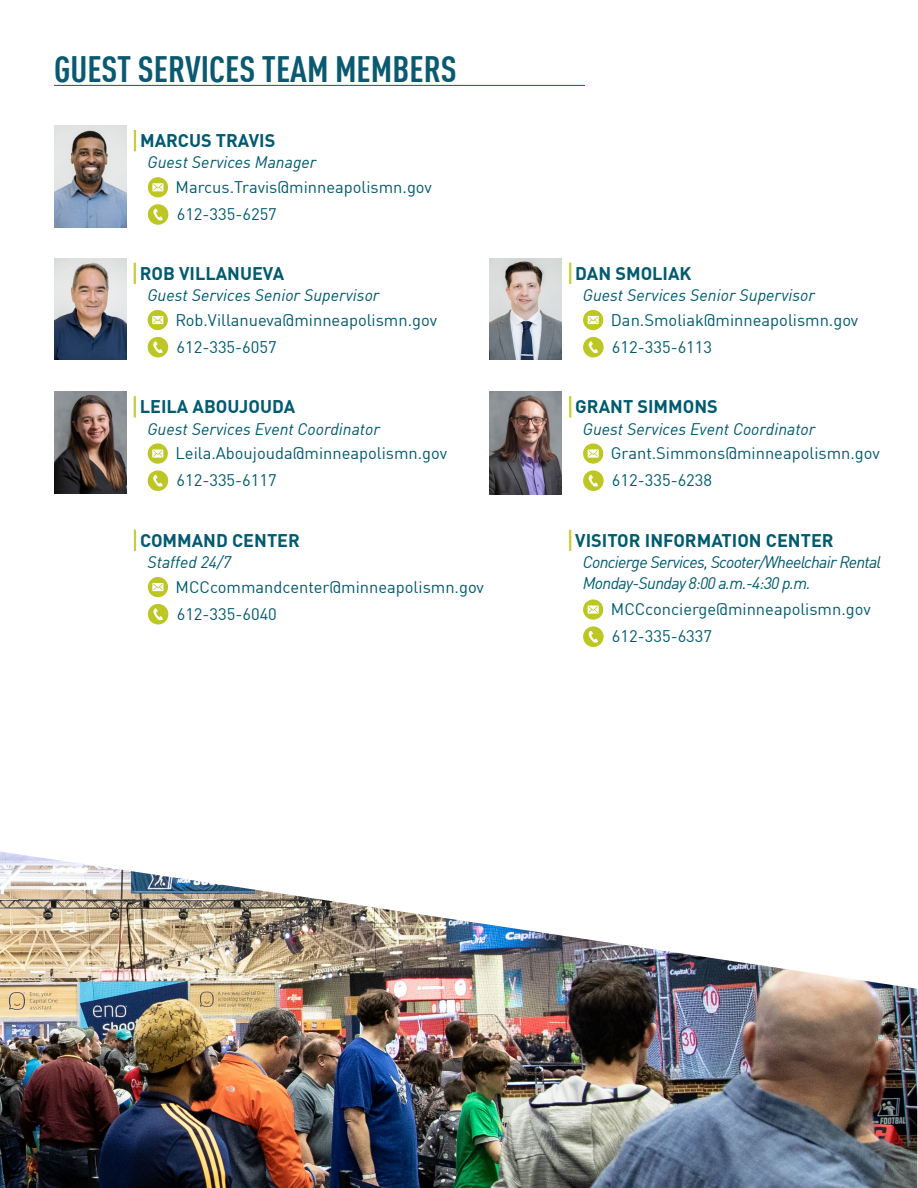
<style>
.page{position:relative;width:918px;height:1188px;background:#fff}
.page>*{position:absolute;margin:0;border:0;box-sizing:border-box;transform-origin:0 0}
.t1{font:700 condensed 36px "DIN Offc";color:#095a70}
.t2{font:700 18px "DIN Offc Pro";color:#005a70}
.t3{font:16.5px/27px "DIN Offc Pro";color:#005a70}
.t4{font:italic 16.5px "DIN Offc Pro";color:#005a70}
.t5{font:italic 16.5px/21px "DIN Offc Pro";letter-spacing:-.04em;color:#005a70}
</style>
<div class="page">
<img style="left:0;top:852px;width:917px;height:336px">
<hr style="left:54px;top:85px;width:531px;height:1px;background:#095a70">
<img style="left:54px;top:126px;width:73px;height:101px">
<svg style="left:148px;top:177px;width:20px;height:20px"></svg>
<svg style="left:148px;top:204px;width:20px;height:21px"></svg>
<hr style="left:134px;top:130px;width:2px;height:21px;background:#bac405">
<img style="left:54px;top:258px;width:72px;height:102px">
<svg style="left:148px;top:310px;width:20px;height:20px"></svg>
<svg style="left:148px;top:337px;width:20px;height:20px"></svg>
<hr style="left:134px;top:263px;width:2px;height:21px;background:#bac405">
<img style="left:54px;top:392px;width:72px;height:101px">
<svg style="left:148px;top:443px;width:20px;height:21px"></svg>
<svg style="left:148px;top:470px;width:20px;height:21px"></svg>
<hr style="left:134px;top:396px;width:2px;height:22px;background:#bac405">
<svg style="left:148px;top:577px;width:20px;height:20px"></svg>
<svg style="left:148px;top:604px;width:20px;height:20px"></svg>
<hr style="left:134px;top:530px;width:2px;height:21px;background:#bac405">
<svg style="left:583px;top:443px;width:20px;height:21px"></svg>
<svg style="left:583px;top:470px;width:21px;height:21px"></svg>
<hr style="left:569px;top:396px;width:2px;height:22px;background:#bac405">
<svg style="left:583px;top:599px;width:20px;height:21px"></svg>
<svg style="left:583px;top:626px;width:21px;height:21px"></svg>
<hr style="left:569px;top:530px;width:2px;height:21px;background:#bac405">
<img style="left:489px;top:258px;width:73px;height:102px">
<svg style="left:583px;top:310px;width:20px;height:20px"></svg>
<svg style="left:583px;top:337px;width:21px;height:20px"></svg>
<hr style="left:569px;top:263px;width:2px;height:21px;background:#bac405">
<img style="left:489px;top:392px;width:73px;height:102px">
<h1 class="t1" style="left:54px;top:47px;width:404px">GUEST SERVICES TEAM MEMBERS</h1>
<p class="t2" style="left:140px;top:125px;width:137px">MARCUS TRAVIS</p>
<p class="t4" style="left:148px;top:150px;width:170px">Guest Services Manager</p>
<p class="t3" style="left:176px;top:172px;width:258px">Marcus.Travis@minneapolismn.gov<br>612-335-6257</p>
<p class="t2" style="left:140px;top:258px;width:146px">ROB VILLANUEVA</p>
<p class="t4" style="left:147px;top:282px;width:234px">Guest Services Senior Supervisor</p>
<p class="t3" style="left:175px;top:305px;width:263px">Rob.Villanueva@minneapolismn.gov<br>612-335-6057</p>
<p class="t2" style="left:140px;top:392px;width:157px">LEILA ABOUJOUDA</p>
<p class="t4" style="left:147px;top:416px;width:234px">Guest Services Event Coordinator</p>
<p class="t3" style="left:175px;top:438px;width:273px">Leila.Aboujouda@minneapolismn.gov<br>612-335-6117</p>
<p class="t2" style="left:140px;top:525px;width:161px">COMMAND CENTER</p>
<p class="t4" style="left:148px;top:549px;width:85px">Staffed 24/7</p>
<p class="t3" style="left:176px;top:572px;width:310px">MCCcommandcenter@minneapolismn.gov<br>612-335-6040</p>
<p class="t2" style="left:575px;top:258px;width:118px">DAN SMOLIAK</p>
<p class="t4" style="left:583px;top:282px;width:234px">Guest Services Senior Supervisor</p>
<p class="t3" style="left:611px;top:305px;width:249px">Dan.Smoliak@minneapolismn.gov<br>612-335-6113</p>
<p class="t2" style="left:575px;top:392px;width:144px">GRANT SIMMONS</p>
<p class="t4" style="left:583px;top:416px;width:234px">Guest Services Event Coordinator</p>
<p class="t3" style="left:611px;top:438px;width:270px">Grant.Simmons@minneapolismn.gov<br>612-335-6238</p>
<p class="t2" style="left:575px;top:525px;width:260px">VISITOR INFORMATION CENTER</p>
<p class="t5" style="left:583px;top:550px;width:299px">Concierge Services, Scooter/Wheelchair Rental<br>Monday-Sunday 8:00 a.m.-4:30 p.m.</p>
<p class="t3" style="left:611px;top:594px;width:261px">MCCconcierge@minneapolismn.gov<br>612-335-6337</p>
</div>
